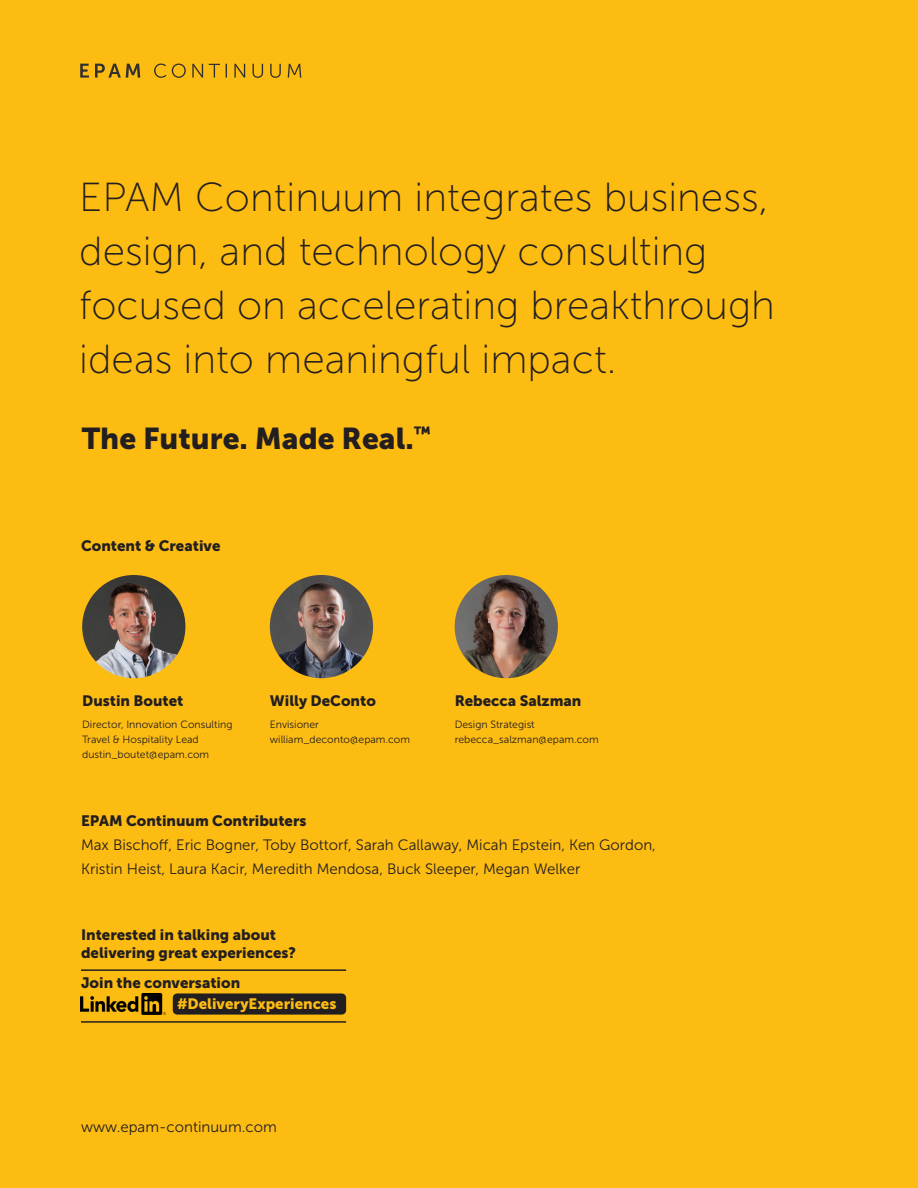
<style>
.page{position:relative;width:918px;height:1188px;background:#fdbc12}
.page>*{position:absolute;margin:0;border:0;box-sizing:border-box;transform-origin:0 0}
.MEGA_Headlines{font:40.5px/54px "Museo Sans 100";color:#231f20}
.Break_Page_Headlines{font:30px "Museo Sans 900";color:#231f20}
.Body{font:15px/24px "Museo Sans 300";color:#231f20}
.Body-2{font:15px/18px "Museo Sans 900";color:#231f20}
.Body-3{font:15px "Museo Sans 900";color:#fdbc12}
.t1{font:12px "Museo Sans 100";letter-spacing:.2em;color:#312f30}
.Body-4{font:10.5px/15px "Museo Sans 300";color:#231f20}
.s1{font-family:"Museo Sans 900"}
</style>
<div class="page">
<svg style="left:154px;top:64px;width:147px;height:14px"></svg>
<svg style="left:80px;top:64px;width:60px;height:14px"></svg>
<img style="left:82px;top:575px;width:103px;height:103px;border-radius:52px">
<img style="left:270px;top:575px;width:103px;height:103px;border-radius:52px">
<img style="left:455px;top:575px;width:103px;height:103px;border-radius:52px">
<img style="left:81px;top:994px;width:85px;height:21px">
<div style="left:173px;top:993px;width:173px;height:22px;background:#231f20;border-radius:4px"></div>
<hr style="left:81px;top:969px;width:265px;height:2px;background:#231f20">
<hr style="left:81px;top:1021px;width:265px;height:2px;background:#231f20">
<p class="MEGA_Headlines" style="left:79px;top:171px;width:697px">EPAM Continuum integrates business, design, and technology consulting focused on accelerating breakthrough ideas into meaningful impact.</p>
<p class="Break_Page_Headlines" style="left:82px;top:421px;width:350px">The Future. Made Real.<sup>™</sup></p>
<p class="Body-2" style="left:81px;top:537px;width:141px">Content &amp; Creative</p>
<p class="Body-2" style="left:82px;top:692px;width:103px">Dustin Boutet</p>
<p class="Body-4" style="left:82px;top:717px;width:152px">Director, Innovation Consulting</p>
<p class="Body-4" style="left:82px;top:732px;width:129px">Travel &amp; Hospitality Lead dustin_boutet@epam.com</p>
<p class="Body-2" style="left:270px;top:692px;width:108px">Willy DeConto</p>
<p class="Body-4" style="left:270px;top:717px;width:142px">Envisioner william_deconto@epam.com</p>
<p class="Body-2" style="left:455px;top:692px;width:128px">Rebecca Salzman</p>
<p class="Body-4" style="left:455px;top:717px;width:145px">Design Strategist rebecca_salzman@epam.com</p>
<p class="Body" style="left:81px;top:809px;width:576px"><span class="s1">EPAM Continuum Contributers<br></span>Max Bischoff, Eric Bogner, Toby Bottorf, Sarah Callaway, Micah Epstein, Ken Gordon,<br>Kristin Heist, Laura Kacir, Meredith Mendosa, Buck Sleeper, Megan Welker</p>
<p class="Body-2" style="left:81px;top:926px;width:217px">Interested in talking about delivering great experiences?</p>
<p class="Body-2" style="left:81px;top:974px;width:161px">Join the conversation</p>
<p class="Body-3" style="left:177px;top:995px;width:161px">#DeliveryExperiences</p>
<p class="Body" style="left:81px;top:1115px;width:197px">www.epam-continuum.com</p>
<p class="t1" style="left:68px;top:1127px;width:141px">EPAM CONTINUUM</p>
</div>
